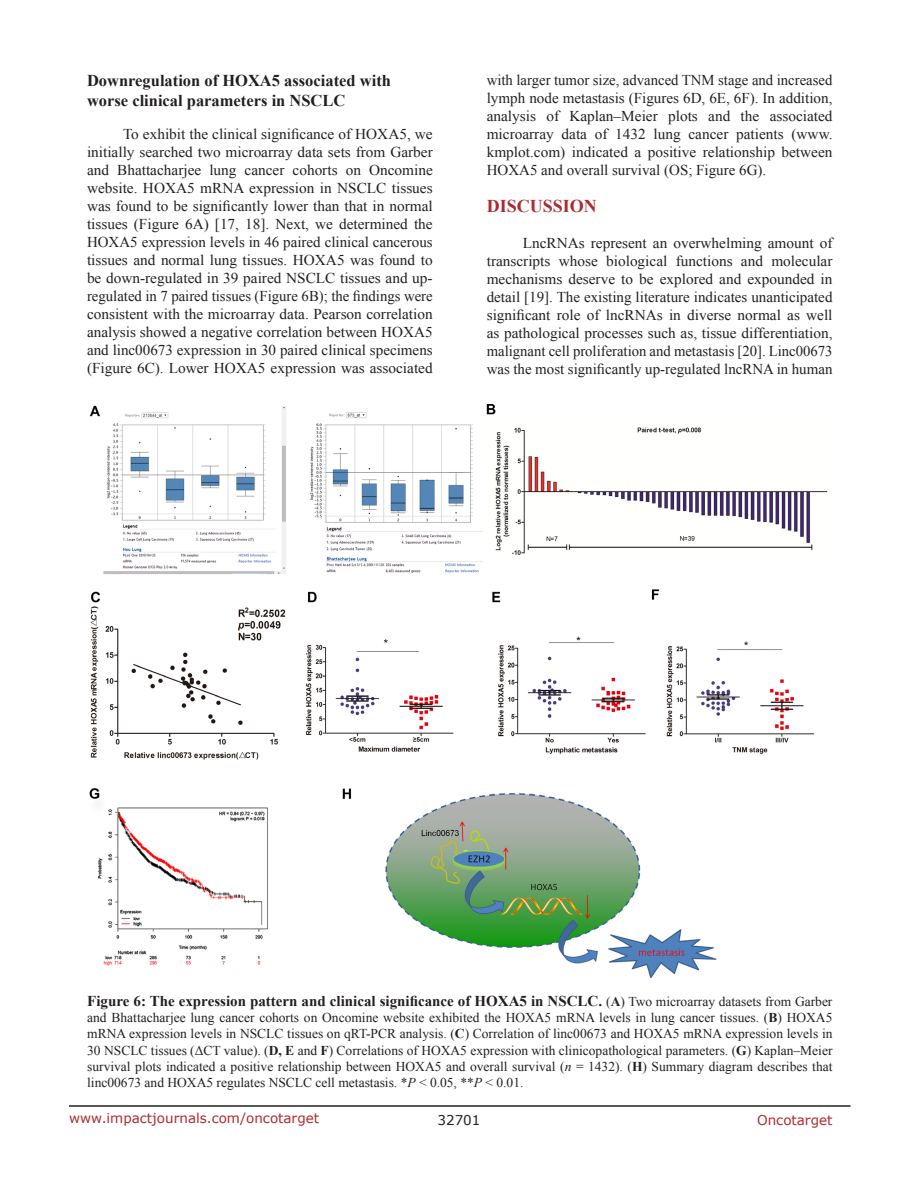
<style>
.page{position:relative;width:918px;height:1188px;background:#fff}
.page>*{position:absolute;margin:0;border:0;box-sizing:border-box;transform-origin:0 0}
.Heading{font:700 18px "Times New Roman";color:#ac2b31}
.SubHeading_middle{font:700 16.5px/19.8px "Times New Roman";color:#231f20}
.BodyText{font:15px/18px "Times New Roman";color:#231f20;text-align:justify}
.FigureText{font:700 15px "Times New Roman";color:#231f20}
.FigureText-2{font:13.5px/16.2px "Times New Roman";color:#231f20;text-align:justify}
.t1{font:13.5px "Verdana";color:#ac2b31}
.t2{font:13.5px "Verdana";color:#231f20}
.s1{font-weight:400;font-size:13.5px}
.s2{font-size:13.5px}
.s3{font-weight:700}
.s4{font-style:italic}
</style>
<div class="page">
<hr style="left:69px;top:1105px;width:781px;height:2px;background:#231f20">
<img style="left:89px;top:404px;width:739px;height:573px">
<p class="SubHeading_middle" style="left:87px;top:70px;width:306px">Downregulation of HOXA5 associated with worse clinical parameters in NSCLC</p>
<p class="BodyText" style="left:87px;top:125px;width:347px;text-indent:36px">To exhibit the clinical significance of HOXA5, we initially searched two microarray data sets from Garber and Bhattacharjee lung cancer cohorts on Oncomine website. HOXA5 mRNA expression in NSCLC tissues was found to be significantly lower than that in normal tissues (Figure 6A) [17, 18]. Next, we determined the HOXA5 expression levels in 46 paired clinical cancerous tissues and normal lung tissues. HOXA5 was found to be down-regulated in 39 paired NSCLC tissues and up&shy;regulated in 7 paired tissues (Figure 6B); the findings were consistent with the microarray data. Pearson correlation analysis showed a negative correlation between HOXA5 and linc00673 expression in 30 paired clinical specimens (Figure 6C). Lower HOXA5 expression was associated</p>
<p class="BodyText" style="left:487px;top:71px;width:347px">with larger tumor size, advanced TNM stage and increased lymph node metastasis (Figures 6D, 6E, 6F). In addition, analysis of Kaplan–Meier plots and the associated microarray data of 1432 lung cancer patients (www. kmplot.com) indicated a positive relationship between HOXA5 and overall survival (OS; Figure 6G).</p>
<p class="Heading" style="left:487px;top:194px;width:112px">DISCUSSION</p>
<p class="BodyText" style="left:487px;top:234px;width:347px;text-indent:36px">LncRNAs represent an overwhelming amount of transcripts whose biological functions and molecular mechanisms deserve to be explored and expounded in detail [19]. The existing literature indicates unanticipated significant role of lncRNAs in diverse normal as well as pathological processes such as, tissue differentiation, malignant cell proliferation and metastasis [20]. Linc00673 was the most significantly up-regulated lncRNA in human</p>
<p class="FigureText" style="left:87px;top:991px;width:747px">Figure 6: The expression pattern and clinical significance of HOXA5 in NSCLC. <span class="s1">(</span><span class="s2">A</span><span class="s1">) Two microarray datasets from Garber</span></p>
<p class="FigureText-2" style="left:87px;top:1009px;width:747px">and Bhattacharjee lung cancer cohorts on Oncomine website exhibited the HOXA5 mRNA levels in lung cancer tissues. (<span class="s3">B</span>) HOXA5 mRNA expression levels in NSCLC tissues on qRT-PCR analysis. (<span class="s3">C</span>) Correlation of linc00673 and HOXA5 mRNA expression levels in 30 NSCLC tissues (ΔCT value). (<span class="s3">D, E</span> and <span class="s3">F</span>) Correlations of HOXA5 expression with clinicopathological parameters. (<span class="s3">G</span>) Kaplan–Meier survival plots indicated a positive relationship between HOXA5 and overall survival (<span class="s4">n</span> = 1432). (<span class="s3">H</span>) Summary diagram describes that linc00673 and HOXA5 regulates NSCLC cell metastasis. *<span class="s4">P</span> &lt; 0.05, **<span class="s4">P</span> &lt; 0.01.</p>
<p class="t1" style="left:69px;top:1109px;width:252px">www.impactjournals.com/oncotarget</p>
<p class="t2" style="left:438px;top:1111px;width:44px">32701</p>
<p class="t1" style="left:757px;top:1111px;width:77px">Oncotarget</p>
</div>
